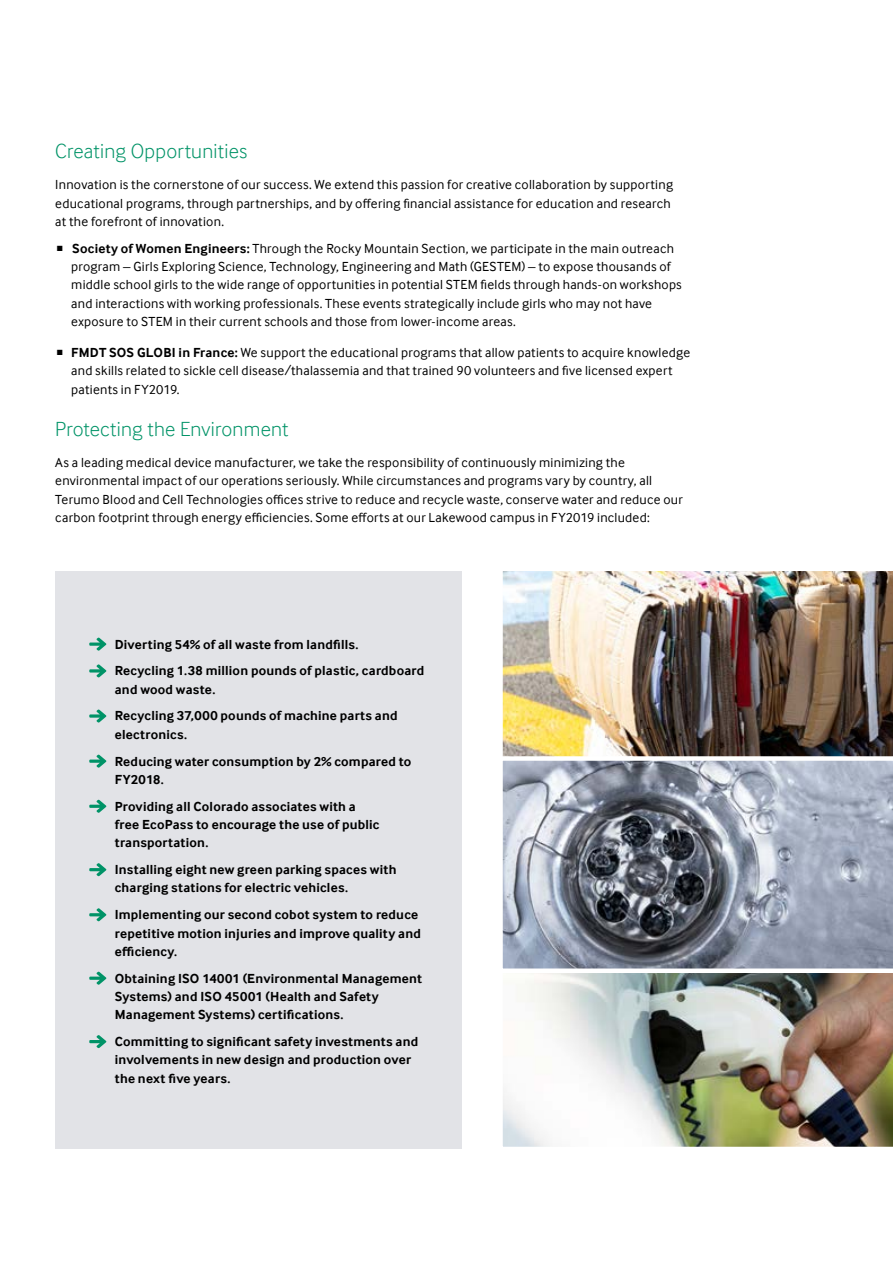
<style>
.page{position:relative;width:893px;height:1263px;background:#fff}
.page>*{position:absolute;margin:0;border:0;box-sizing:border-box;transform-origin:0 0}
.t1{font:300 21px "Inter Face";letter-spacing:.01em;color:#009367}
.t2{font:13.5px/18.3px "Inter Face";letter-spacing:.02em;color:#000}
.t3{font:700 13.5px/18.3px "Inter Face";letter-spacing:.015em;color:#000}
.s1{font-family:"Arial";font-size:11.25px}
.s2{font-weight:700}
</style>
<div class="page">
<img style="left:502px;top:571px;width:391px;height:185px">
<div style="left:55px;top:571px;width:406px;height:578px;background:#e2e3e7"></div>
<img style="left:503px;top:973px;width:390px;height:174px">
<svg style="left:502px;top:756px;width:391px;height:213px;background:#9096a4"></svg>
<svg style="left:89px;top:638px;width:17px;height:13px"></svg>
<svg style="left:89px;top:664px;width:17px;height:13px"></svg>
<svg style="left:89px;top:709px;width:17px;height:13px"></svg>
<svg style="left:89px;top:755px;width:17px;height:13px"></svg>
<svg style="left:89px;top:800px;width:17px;height:13px"></svg>
<svg style="left:89px;top:863px;width:17px;height:13px"></svg>
<svg style="left:89px;top:908px;width:17px;height:13px"></svg>
<svg style="left:89px;top:972px;width:17px;height:13px"></svg>
<svg style="left:89px;top:1035px;width:17px;height:13px"></svg>
<h1 class="t1" style="left:55px;top:139px;width:194px">Creating Opportunities</h1>
<p class="t2" style="left:55px;top:177px;width:619px">Innovation is the cornerstone of our success. We extend this passion for creative collaboration by supporting educational programs, through partnerships, and by offering financial assistance for education and research at the forefront of innovation.</p>
<p class="t2" style="left:71px;top:240px;width:612px;text-indent:-15px"><span class="s1">■</span> <span class="s2">Society of Women Engineers:</span> Through the Rocky Mountain Section, we participate in the main outreach program – Girls Exploring Science, Technology, Engineering and Math (GESTEM) – to expose thousands of middle school girls to the wide range of opportunities in potential STEM fields through hands-on workshops and interactions with working professionals. These events strategically include girls who may not have exposure to STEM in their current schools and those from lower-income areas.</p>
<p class="t2" style="left:71px;top:345px;width:620px;text-indent:-15px"><span class="s1">■</span> <span class="s2">FMDT SOS GLOBI in France:</span> We support the educational programs that allow patients to acquire knowledge and skills related to sickle cell disease/thalassemia and that trained 90 volunteers and five licensed expert patients in FY2019.</p>
<h1 class="t1" style="left:55px;top:417px;width:235px">Protecting the Environment</h1>
<p class="t2" style="left:55px;top:455px;width:629px">As a leading medical device manufacturer, we take the responsibility of continuously minimizing the environmental impact of our operations seriously. While circumstances and programs vary by country, all Terumo Blood and Cell Technologies offices strive to reduce and recycle waste, conserve water and reduce our carbon footprint through energy efficiencies. Some efforts at our Lakewood campus in FY2019 included:</p>
<p class="t3" style="left:115px;top:632px;width:311px;line-height:26.8px">Diverting 54% of all waste from landfills.<br>Recycling 1.38 million pounds of plastic, cardboard</p>
<p class="t3" style="left:115px;top:677px;width:284px;line-height:26.8px">and wood waste.<br>Recycling 37,000 pounds of machine parts and</p>
<p class="t3" style="left:115px;top:722px;width:298px;line-height:26.8px">electronics.<br>Reducing water consumption by 2% compared to</p>
<p class="t3" style="left:115px;top:767px;width:243px;line-height:26.8px">FY2018.<br>Providing all Colorado associates with a</p>
<p class="t3" style="left:115px;top:816px;width:266px">free EcoPass to encourage the use of public transportation.</p>
<p class="t3" style="left:115px;top:862px;width:283px">Installing eight new green parking spaces with charging stations for electric vehicles.</p>
<p class="t3" style="left:115px;top:907px;width:308px">Implementing our second cobot system to reduce repetitive motion injuries and improve quality and efficiency.</p>
<p class="t3" style="left:115px;top:970px;width:309px">Obtaining ISO 14001 (Environmental Management<br>Systems) and ISO 45001 (Health and Safety<br>Management Systems) certifications.</p>
<p class="t3" style="left:115px;top:1033px;width:305px">Committing to significant safety investments and involvements in new design and production over the next five years.</p>
</div>
